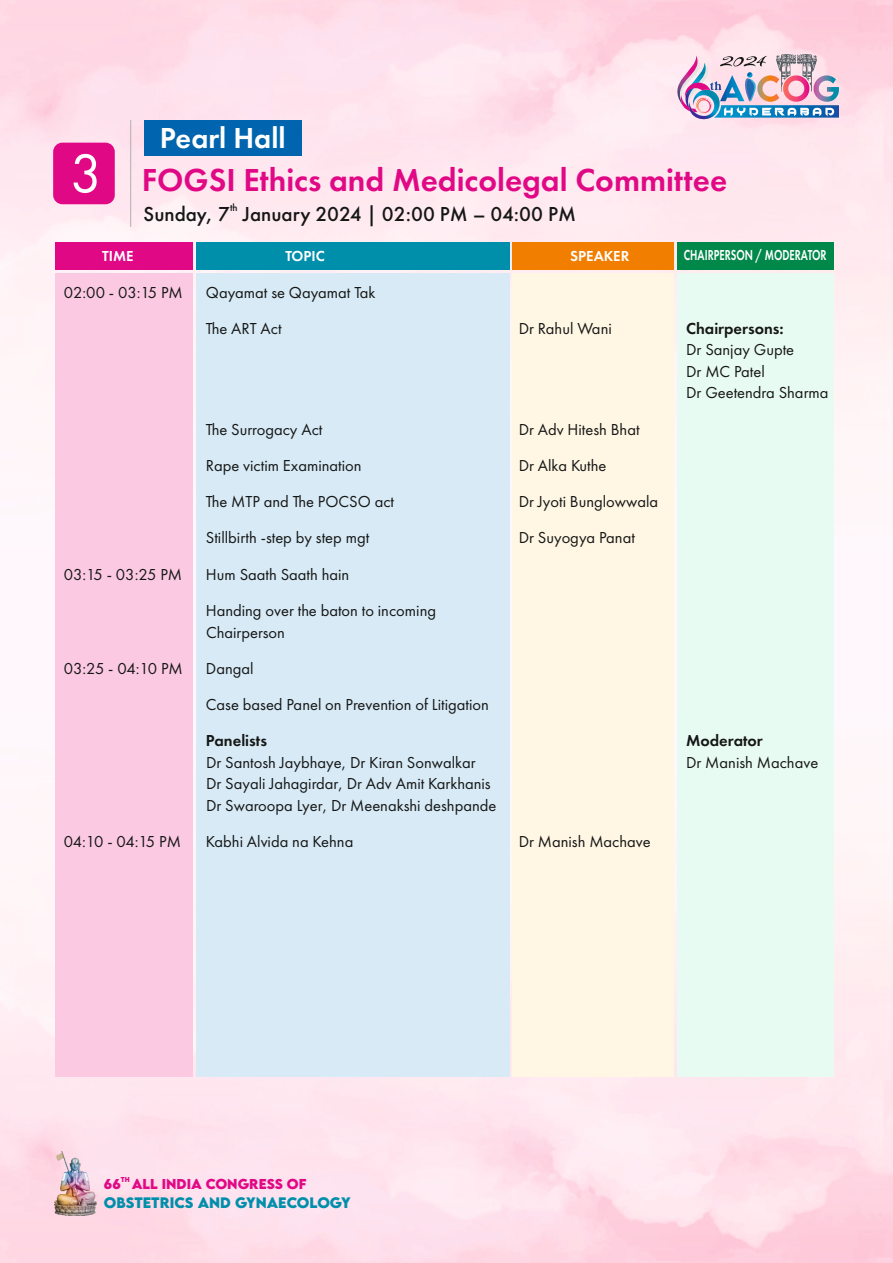
<style>
.page{position:relative;width:893px;height:1263px;background:#fff}
.page>*{position:absolute;margin:0;border:0;box-sizing:border-box;transform-origin:0 0}
.t1{font:56.7px "Futura Cyrillic";color:#fff}
.t2{font:600 33px "Futura Cyrillic";color:#e10886}
.t3{font:600 30px "Futura Cyrillic";color:#fff}
.t4{font:500 21px "Futura Cyrillic";color:#151616}
.t5{font:16.5px/21.5px "Futura Cyrillic";color:#151616}
.t6{font:600 16.5px "Futura Cyrillic";color:#151616}
.t7{font:600 15px "Futura Cyrillic";color:#fff;scale:.7 1}
.t8{font:600 15px "Futura Cyrillic";color:#fff}
.t9{font:700 13.5px "LEMONMILK";color:#008fab}
.t10{font:700 12.75px "LEMONMILK";color:#e10886}
.t11{font:500 10.5px "Futura Cyrillic";color:#151616}
.t12{font:700 6.3px "LEMONMILK";color:#e10886}
</style>
<div class="page">
<img style="left:0;top:0;width:893px;height:600px">
<img style="left:665px;top:54px;width:174px;height:69px">
<img style="left:54px;top:1151px;width:42px;height:64px">
<div style="left:53px;top:143px;width:62px;height:61px;background:#e10886;border-radius:9px"></div>
<hr style="left:130px;top:120px;width:1px;height:107px;background:#afb0b0">
<div style="left:144px;top:120px;width:157px;height:35px;background:#0065ae"></div>
<div style="left:55px;top:273px;width:138px;height:804px;background:#fbc9e2"></div>
<div style="left:196px;top:242px;width:313px;height:27px;background:#008fab"></div>
<div style="left:196px;top:273px;width:313px;height:804px;background:#d7eaf5"></div>
<div style="left:512px;top:242px;width:162px;height:27px;background:#f27e00"></div>
<div style="left:512px;top:273px;width:162px;height:804px;background:#fff6e3"></div>
<div style="left:677px;top:242px;width:156px;height:27px;background:#00884b"></div>
<div style="left:677px;top:273px;width:156px;height:804px;background:#e8fbf3"></div>
<div style="left:55px;top:242px;width:138px;height:27px;background:#e10886"></div>
<h1 class="t1" style="left:70px;top:149px;width:34px">3</h1>
<h3 class="t3" style="left:160px;top:125px;width:127px">Pearl Hall</h3>
<h2 class="t2" style="left:142px;top:165px;width:587px">FOGSI Ethics and Medicolegal Committee</h2>
<p class="t11" style="left:230px;top:203px;width:9px">th</p>
<p class="t4" style="left:144px;top:205px;width:434px">Sunday, 7 January 2024 | 02:00 PM – 04:00 PM</p>
<p class="t8" style="left:102px;top:249px;width:33px">TIME</p>
<p class="t8" style="left:285px;top:250px;width:41px">TOPIC</p>
<p class="t8" style="left:570px;top:249px;width:61px">SPEAKER</p>
<p class="t7" style="left:684px;top:248px;width:205px">CHAIRPERSON / MODERATOR</p>
<p class="t5" style="left:64px;top:282px;width:121px">02:00 - 03:15 PM</p>
<p class="t5" style="left:206px;top:275px;width:171px;line-height:36.3px">Qayamat se Qayamat Tak<br>The ART Act</p>
<p class="t5" style="left:519px;top:319px;width:95px">Dr Rahul Wani</p>
<p class="t6" style="left:686px;top:321px;width:99px">Chairpersons:</p>
<p class="t5" style="left:686px;top:340px;width:144px">Dr Sanjay Gupte<br>Dr MC Patel<br>Dr Geetendra Sharma</p>
<p class="t5" style="left:206px;top:419px;width:118px">The Surrogacy Act</p>
<p class="t5" style="left:519px;top:419px;width:122px">Dr Adv Hitesh Bhat</p>
<p class="t5" style="left:206px;top:456px;width:157px">Rape victim Examination</p>
<p class="t5" style="left:519px;top:456px;width:89px">Dr Alka Kuthe</p>
<p class="t5" style="left:206px;top:492px;width:190px">The MTP and The POCSO act</p>
<p class="t5" style="left:519px;top:492px;width:141px">Dr Jyoti Bunglowwala</p>
<p class="t5" style="left:206px;top:528px;width:165px">Stillbirth -step by step mgt</p>
<p class="t5" style="left:519px;top:528px;width:118px">Dr Suyogya Panat</p>
<p class="t5" style="left:64px;top:565px;width:120px">03:15 - 03:25 PM</p>
<p class="t5" style="left:206px;top:557px;width:232px;line-height:36.3px">Hum Saath Saath hain<br>Handing over the baton to incoming</p>
<p class="t5" style="left:206px;top:622px;width:80px">Chairperson</p>
<p class="t5" style="left:64px;top:659px;width:121px">03:25 - 04:10 PM</p>
<p class="t5" style="left:206px;top:659px;width:49px">Dangal</p>
<p class="t5" style="left:206px;top:695px;width:284px">Case based Panel on Prevention of Litigation</p>
<p class="t6" style="left:206px;top:734px;width:63px">Panelists</p>
<p class="t6" style="left:686px;top:734px;width:78px">Moderator</p>
<p class="t5" style="left:206px;top:753px;width:271px">Dr Santosh Jaybhaye, Dr Kiran Sonwalkar</p>
<p class="t5" style="left:686px;top:753px;width:134px">Dr Manish Machave</p>
<p class="t5" style="left:206px;top:774px;width:292px">Dr Sayali Jahagirdar, Dr Adv Amit Karkhanis<br>Dr Swaroopa Lyer, Dr Meenakshi deshpande</p>
<p class="t5" style="left:64px;top:832px;width:119px">04:10 - 04:15 PM</p>
<p class="t5" style="left:206px;top:832px;width:149px">Kabhi Alvida na Kehna</p>
<p class="t5" style="left:519px;top:832px;width:134px">Dr Manish Machave</p>
<p class="t12" style="left:121px;top:1175px;width:11px">TH</p>
<p class="t10" style="left:104px;top:1175px;width:204px">66 ALL INDiA CONGRESS OF</p>
<p class="t9" style="left:104px;top:1193px;width:248px">OBSTETRiCS AND GYNAECOLOGY</p>
</div>
